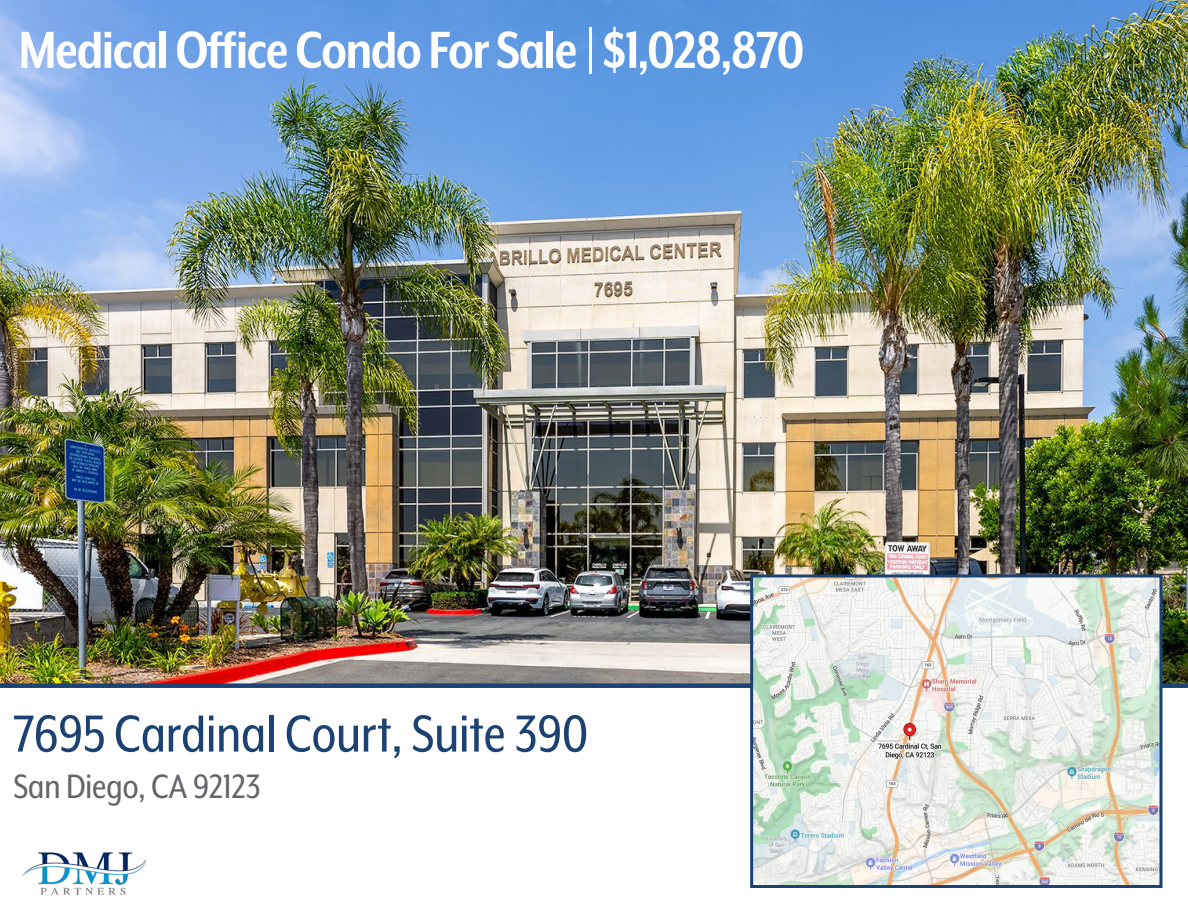
<style>
.page{position:relative;width:1188px;height:918px;background:#fff}
.page>*{position:absolute;margin:0;border:0;box-sizing:border-box;transform-origin:0 0}
.t1{font:700 60px "Mr Eaves XL Mod Nar OT";letter-spacing:-.02em;color:#fff}
.t2{font:60px "Mr Eaves XL Mod Nar OT";color:#1b4273}
.t3{font:39px "Mr Eaves XL Mod Nar OT";color:#63656a}
</style>
<div class="page">
<img style="left:0;top:0;width:1188px;height:690px">
<img style="left:21px;top:852px;width:125px;height:43px">
<img style="left:754px;top:578px;width:404px;height:306px">
<div style="left:750px;top:574px;width:412px;height:314px;border:3px solid #1b4273"></div>
<p class="t1" style="left:19px;top:18px;width:787px">Medical Office Condo For Sale | $1,028,870</p>
<p class="t2" style="left:14px;top:702px;width:576px">7695 Cardinal Court, Suite 390</p>
<p class="t3" style="left:14px;top:766px;width:249px">San Diego, CA 92123</p>
</div>
